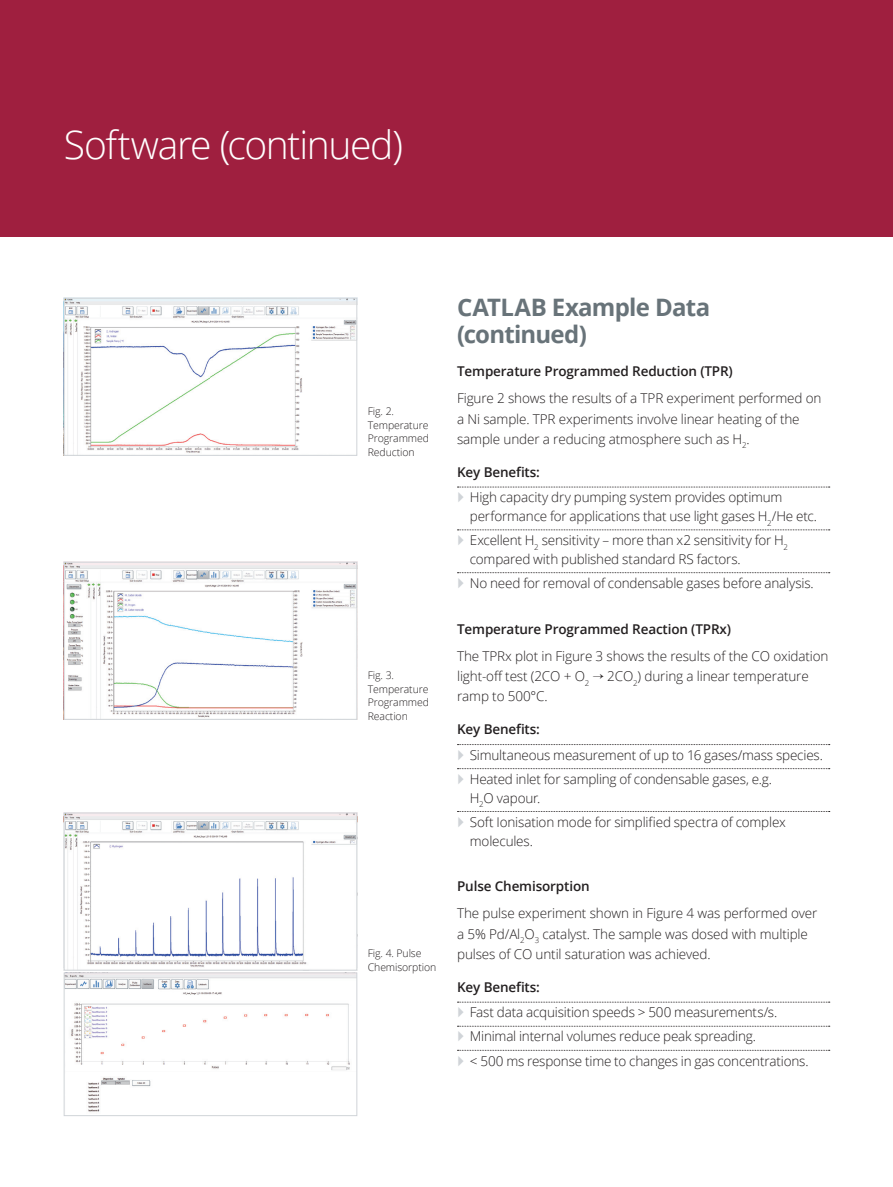
<style>
.page{position:relative;width:893px;height:1187px;background:#fff}
.page>*{position:absolute;margin:0;border:0;box-sizing:border-box;transform-origin:0 0}
.t1{font:300 39px "Open Sans";letter-spacing:-.035em;color:#fff}
.t2{font:700 24px/27px "Open Sans";letter-spacing:-.03em;color:#687379}
.t3{font:300 13.5px/20.2px "Open Sans";letter-spacing:-.01em;color:#231f20}
.t4{font:600 13.5px "Open Sans";letter-spacing:-.01em;color:#231f20}
.t5{font:300 10.5px/13.5px "Open Sans";letter-spacing:-.01em;color:#231f20}
.s1{font-weight:600}
.s2{font-family:"Newspaper Pi BT";font-weight:400;color:#d0d4d8}
</style>
<div class="page">
<div style="left:0;top:0;width:893px;height:236px;background:#9f1f3f"></div>
<svg style="left:457px;top:486px;width:373px;height:1px"></svg>
<svg style="left:457px;top:529px;width:373px;height:1px"></svg>
<svg style="left:457px;top:572px;width:373px;height:1px"></svg>
<svg style="left:457px;top:744px;width:373px;height:1px"></svg>
<svg style="left:457px;top:768px;width:373px;height:1px"></svg>
<svg style="left:457px;top:811px;width:373px;height:1px"></svg>
<svg style="left:457px;top:1001px;width:373px;height:1px"></svg>
<svg style="left:457px;top:1025px;width:373px;height:1px"></svg>
<svg style="left:457px;top:1049px;width:373px;height:1px"></svg>
<img style="left:66px;top:300px;width:289px;height:153px">
<div style="left:64px;top:298px;width:293px;height:157px;border:1px solid #d0d4d8"></div>
<img style="left:66px;top:563px;width:289px;height:154px">
<div style="left:64px;top:561px;width:293px;height:158px;border:1px solid #d0d4d8"></div>
<img style="left:66px;top:814px;width:289px;height:154px">
<div style="left:64px;top:812px;width:293px;height:158px;border:1px solid #d0d4d8"></div>
<img style="left:66px;top:974px;width:289px;height:138px">
<div style="left:64px;top:972px;width:293px;height:143px;border:1px solid #d0d4d8"></div>
<h1 class="t1" style="left:64px;top:118px;width:341px">Software (continued)</h1>
<p class="t5" style="left:368px;top:404px;width:63px">Fig. 2.<br>Temperature<br>Programmed<br>Reduction</p>
<p class="t5" style="left:368px;top:668px;width:63px">Fig. 3.<br>Temperature<br>Programmed<br>Reaction</p>
<p class="t5" style="left:368px;top:946px;width:70px">Fig. 4. Pulse<br>Chemisorption</p>
<h2 class="t2" style="left:457px;top:293px;width:255px">CATLAB Example Data (continued)</h2>
<p class="t4" style="left:457px;top:362px;width:277px">Temperature Programmed Reduction (TPR)</p>
<p class="t3" style="left:457px;top:388px;width:366px">Figure 2 shows the results of a TPR experiment performed on a Ni sample. TPR experiments involve linear heating of the sample under a reducing atmosphere such as H<sub>2</sub>.</p>
<p class="t3" style="left:457px;top:459px;width:327px;line-height:25.5px"><span class="s1">Key Benefits:<br></span><span class="s2">V</span> High capacity dry pumping system provides optimum</p>
<p class="t3" style="left:457px;top:504px;width:361px;line-height:24px;text-indent:13px">performance for applications that use light gases H<sub>2</sub>/He etc.<br><span class="s2">V</span> Excellent H<sub>2</sub> sensitivity – more than x2 sensitivity for H<sub>2</sub></p>
<p class="t3" style="left:457px;top:546px;width:358px;line-height:24px;text-indent:13px">compared with published standard RS factors.<br><span class="s2">V</span> No need for removal of condensable gases before analysis.</p>
<p class="t4" style="left:457px;top:619px;width:276px">Temperature Programmed Reaction (TPRx)</p>
<p class="t3" style="left:457px;top:645px;width:373px">The TPRx plot in Figure 3 shows the results of the CO oxidation light-off test (2CO + O<sub>2</sub> → 2CO<sub>2</sub>) during a linear temperature ramp to 500°C.</p>
<p class="t3" style="left:457px;top:716px;width:367px;line-height:25.5px"><span class="s1">Key Benefits:<br></span><span class="s2">V</span> Simultaneous measurement of up to 16 gases/mass species.</p>
<p class="t3" style="left:470px;top:769px;width:304px;line-height:18.8px;text-indent:-13px"><span class="s2">V</span> Heated inlet for sampling of condensable gases, e.g.<br>H<sub>2</sub>O vapour.</p>
<p class="t3" style="left:470px;top:812px;width:318px;line-height:18.8px;text-indent:-13px"><span class="s2">V</span> Soft Ionisation mode for simplified spectra of complex molecules.</p>
<p class="t4" style="left:457px;top:877px;width:134px">Pulse Chemisorption</p>
<p class="t3" style="left:457px;top:902px;width:362px">The pulse experiment shown in Figure 4 was performed over a 5% Pd/Al<sub>2</sub>O<sub>3</sub> catalyst. The sample was dosed with multiple pulses of CO until saturation was achieved.</p>
<p class="t3" style="left:457px;top:973px;width:322px;line-height:25.5px"><span class="s1">Key Benefits:<br></span><span class="s2">V</span> Fast data acquisition speeds &gt; 500 measurements/s.</p>
<p class="t3" style="left:457px;top:1024px;width:353px;line-height:24px"><span class="s2">V</span> Minimal internal volumes reduce peak spreading.<br><span class="s2">V</span> &lt; 500 ms response time to changes in gas concentrations.</p>
</div>
